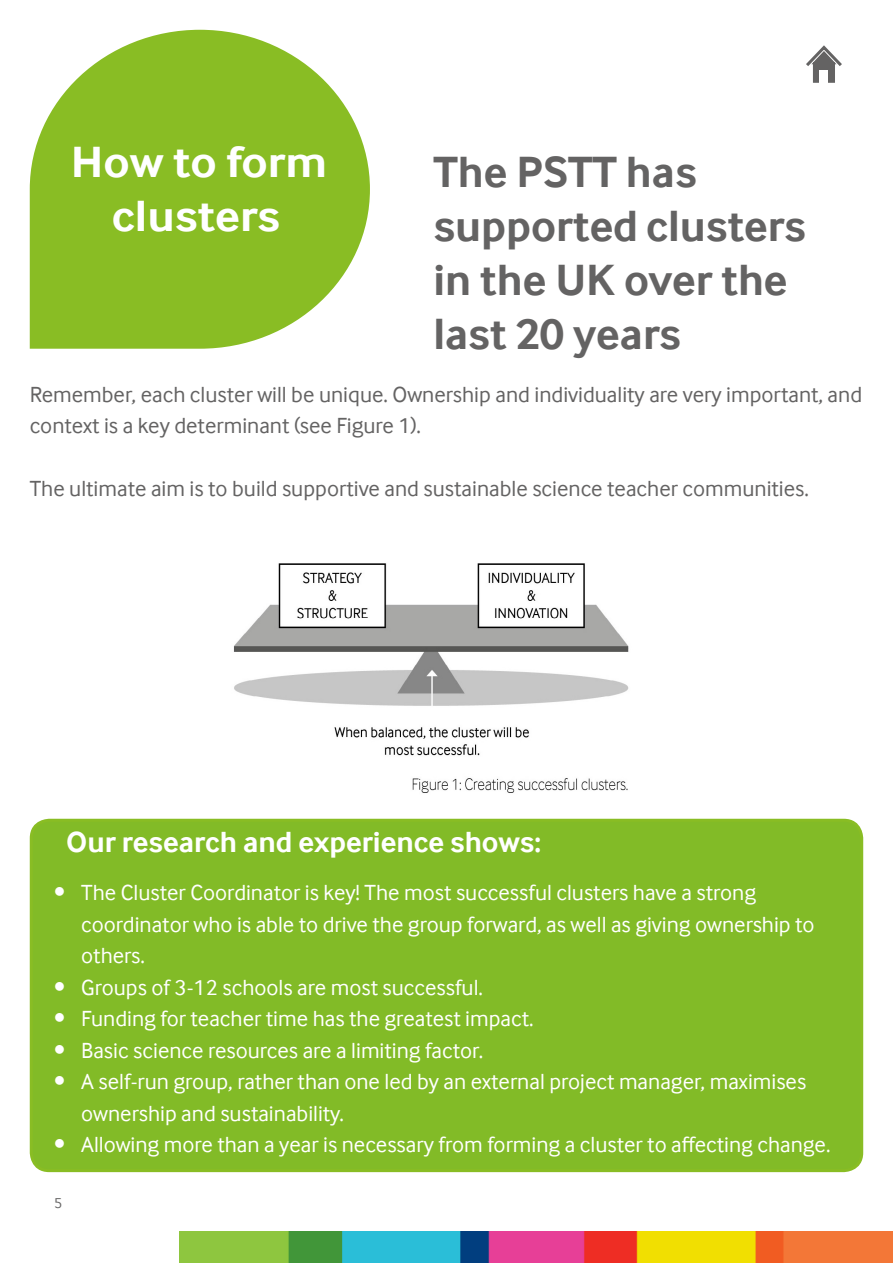
<style>
.page{position:relative;width:893px;height:1263px;background:#fff}
.page>*{position:absolute;margin:0;border:0;box-sizing:border-box;transform-origin:0 0}
.t1{font:700 45px/54px "Inter Face";color:#646363}
.t2{font:700 45px/54px "Inter Face";color:#fff;text-align:center;scale:1.05 1}
.t3{font:700 30px "Inter Face";color:#fff}
.t4{font:22.5px/31.5px "Inter Face";color:#fff}
.t5{font:22.5px/31.5px "Inter Face";color:#646363}
.t6{font:15px "Inter Face";color:#646363}
</style>
<div class="page">
<svg style="left:30px;top:30px;width:340px;height:319px;fill:#89bd24"></svg>
<svg style="left:806px;top:45px;width:36px;height:21px"></svg>
<div style="left:813px;top:63px;width:22px;height:20px;background:#646363"></div>
<div style="left:820px;top:70px;width:8px;height:17px;background:#fff"></div>
<img style="left:234px;top:563px;width:395px;height:230px">
<div style="left:31px;top:820px;width:831px;height:350px;background:#82bb27;border-radius:18px"></div>
<div style="left:30px;top:819px;width:833px;height:353px;border:3px solid #89bd24;border-radius:18px"></div>
<img style="left:179px;top:1231px;width:714px;height:32px">
<h1 class="t2" style="left:71px;top:135px;width:246px">How to form clusters</h1>
<h1 class="t1" style="left:433px;top:145px;width:374px">The PSTT has supported clusters in the UK over the last 20 years</h1>
<p class="t5" style="left:30px;top:378px;width:834px">Remember, each cluster will be unique. Ownership and individuality are very important, and context is a key determinant (see Figure 1).</p>
<p class="t5" style="left:30px;top:473px;width:781px">The ultimate aim is to build supportive and sustainable science teacher communities.</p>
<h2 class="t3" style="left:66px;top:825px;width:476px">Our research and experience shows:</h2>
<p class="t4" style="left:81px;top:877px;width:735px;text-indent:-27px">• The Cluster Coordinator is key! The most successful clusters have a strong coordinator who is able to drive the group forward, as well as giving ownership to others.</p>
<p class="t4" style="left:54px;top:971px;width:430px">• Groups of 3-12 schools are most successful.</p>
<p class="t4" style="left:54px;top:1003px;width:481px">• Funding for teacher time has the greatest impact.</p>
<p class="t4" style="left:54px;top:1034px;width:430px">• Basic science resources are a limiting factor.</p>
<p class="t4" style="left:81px;top:1066px;width:727px;text-indent:-27px">• A self-run group, rather than one led by an external project manager, maximises ownership and sustainability.</p>
<p class="t4" style="left:54px;top:1129px;width:778px">• Allowing more than a year is necessary from forming a cluster to affecting change.</p>
<p class="t6" style="left:54px;top:1194px;width:10px">5</p>
</div>
